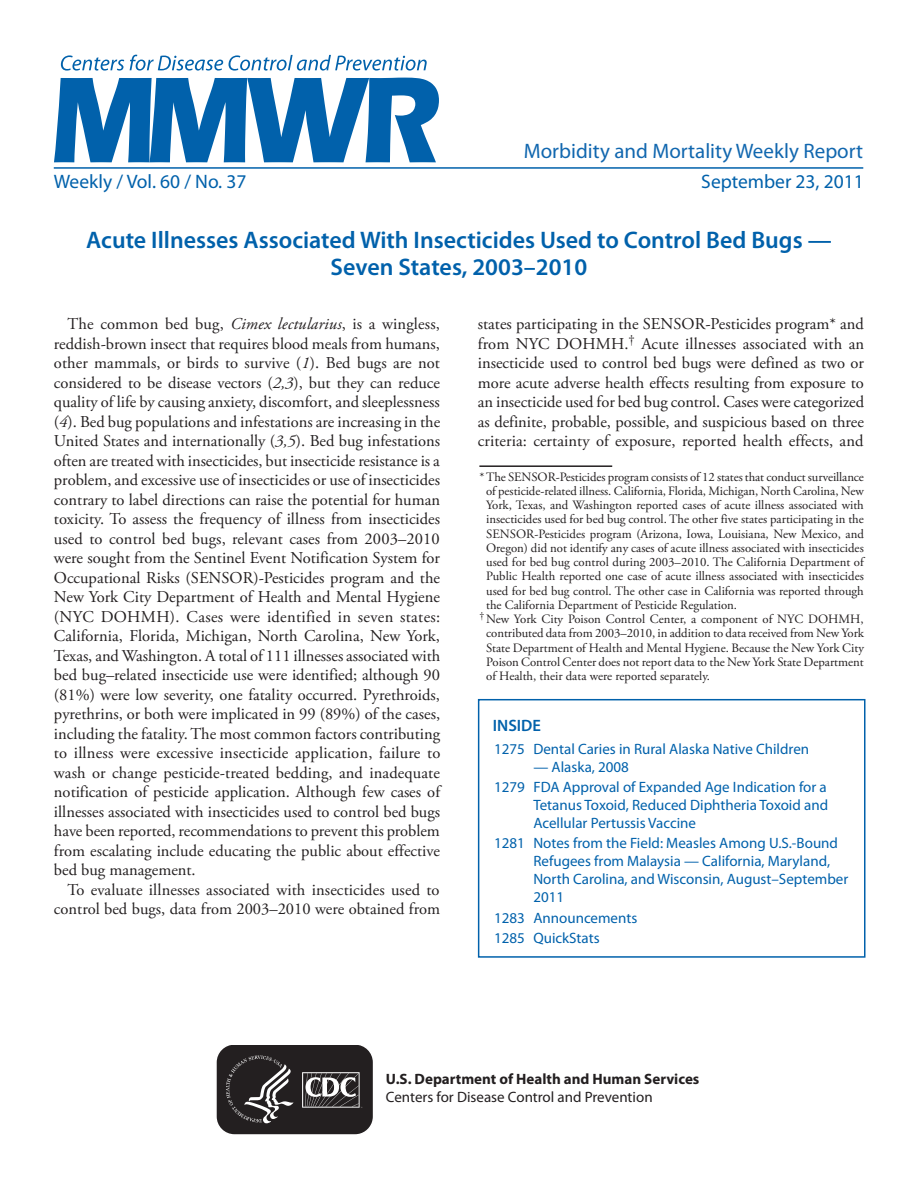
<style>
.page{position:relative;width:918px;height:1188px;background:#fff}
.page>*{position:absolute;margin:0;border:0;box-sizing:border-box;transform-origin:0 0}
.Headline{font:600 24px/27px "Myriad Pro";color:#0161ab;text-align:center}
.t1{font:21px "Myriad Pro";color:#1167af}
.Cover_Date_Vol{font:19.5px "Myriad Pro";color:#0161ab}
.Body_Text{font:16.5px/19.5px "Adobe Garamond Pro";color:#231f20;text-align:justify}
.INSIDE{font:600 16.5px "Myriad Pro";color:#0161ab}
.TOC_Headline_1000{font:15px/18px "Myriad Pro";color:#0161ab;text-align:justify}
.t2{font:700 15px/18px "Myriad Pro";color:#231f20}
.Footnote_w_Rule_TEX{font:12.75px/14.2px "Adobe Garamond Pro";color:#231f20;text-align:justify}
.Footnote_No_Rule_TE{font:12.75px/14.2px "Adobe Garamond Pro";color:#231f20;text-align:justify}
.s1{font-style:italic}
.s2{font-weight:400}
</style>
<div class="page">
<svg style="left:216px;top:1046px;width:157px;height:89px;background:#403d3e"></svg>
<hr style="left:54px;top:167px;width:809px;height:2px;background:#0161ab">
<svg style="left:54px;top:78px;width:385px;height:84px"></svg>
<svg style="left:61px;top:55px;width:366px;height:16px"></svg>
<div style="left:478px;top:699px;width:388px;height:259px;border:2px solid #0161ab"></div>
<hr style="left:479px;top:465px;width:133px;height:2px;background:#231f20">
<p class="t1" style="left:524px;top:138px;width:341px">Morbidity and Mortality Weekly Report</p>
<p class="Cover_Date_Vol" style="left:54px;top:169px;width:194px">Weekly / Vol. 60 / No. 37</p>
<p class="Cover_Date_Vol" style="left:701px;top:169px;width:164px">September 23, 2011</p>
<p class="Headline" style="left:86px;top:225px;width:747px">Acute Illnesses Associated With Insecticides Used to Control Bed Bugs —<br>Seven States, 2003–2010</p>
<p class="Body_Text" style="left:54px;top:315px;width:388px;text-indent:14px">The common bed bug, <span class="s1">Cimex lectularius</span>, is a wingless, reddish-brown insect that requires blood meals from humans, other mammals, or birds to survive (<span class="s1">1</span>). Bed bugs are not considered to be disease vectors (<span class="s1">2,3</span>), but they can reduce quality of life by causing anxiety, discomfort, and sleeplessness (<span class="s1">4</span>). Bed bug populations and infestations are increasing in the United States and internationally (<span class="s1">3,5</span>). Bed bug infestations often are treated with insecticides, but insecticide resistance is a problem, and excessive use of insecticides or use of insecticides contrary to label directions can raise the potential for human toxicity. To assess the frequency of illness from insecticides used to control bed bugs, relevant cases from 2003–2010 were sought from the Sentinel Event Notification System for Occupational Risks (SENSOR)-Pesticides program and the New York City Department of Health and Mental Hygiene (NYC DOHMH). Cases were identified in seven states:<br>California, Florida, Michigan, North Carolina, New York, Texas, and Washington. A total of 111 illnesses associated with bed bug–related insecticide use were identified; although 90 (81%) were low severity, one fatality occurred. Pyrethroids, pyrethrins, or both were implicated in 99 (89%) of the cases, including the fatality. The most common factors contributing to illness were excessive insecticide application, failure to wash or change pesticide-treated bedding, and inadequate notification of pesticide application. Although few cases of illnesses associated with insecticides used to control bed bugs have been reported, recommendations to prevent this problem from escalating include educating the public about effective bed bug management.</p>
<p class="Body_Text" style="left:54px;top:880px;width:388px;text-align:right">To evaluate illnesses associated with insecticides used to control bed bugs, data from 2003–2010 were obtained from</p>
<p class="Body_Text" style="left:478px;top:315px;width:388px">states participating in the SENSOR-Pesticides program* and from NYC DOHMH.<sup>†</sup> Acute illnesses associated with an insecticide used to control bed bugs were defined as two or more acute adverse health effects resulting from exposure to an insecticide used for bed bug control. Cases were categorized as definite, probable, possible, and suspicious based on three criteria: certainty of exposure, reported health effects, and</p>
<p class="Footnote_w_Rule_TEX" style="left:486px;top:470px;width:379px;text-indent:-7px">*The SENSOR-Pesticides program consists of 12 states that conduct surveillance of pesticide-related illness. California, Florida, Michigan, North Carolina, New York, Texas, and Washington reported cases of acute illness associated with insecticides used for bed bug control. The other five states participating in the SENSOR-Pesticides program (Arizona, Iowa, Louisiana, New Mexico, and Oregon) did not identify any cases of acute illness associated with insecticides used for bed bug control during 2003–2010. The California Department of Public Health reported one case of acute illness associated with insecticides used for bed bug control. The other case in California was reported through the California Department of Pesticide Regulation.</p>
<p class="Footnote_No_Rule_TE" style="left:486px;top:612px;width:379px;text-indent:-7px"><sup>†</sup> New York City Poison Control Center, a component of NYC DOHMH, contributed data from 2003–2010, in addition to data received from New York State Department of Health and Mental Hygiene. Because the New York City Poison Control Center does not report data to the New York State Department of Health, their data were reported separately.</p>
<p class="INSIDE" style="left:493px;top:715px;width:50px">INSIDE</p>
<p class="TOC_Headline_1000" style="left:494px;top:740px;width:317px">1275 Dental Caries in Rural Alaska Native Children</p>
<p class="TOC_Headline_1000" style="left:533px;top:758px;width:97px">— Alaska, 2008</p>
<p class="TOC_Headline_1000" style="left:533px;top:778px;width:296px;text-indent:-39px">1279 FDA Approval of Expanded Age Indication for a Tetanus Toxoid, Reduced Diphtheria Toxoid and Acellular Pertussis Vaccine</p>
<p class="TOC_Headline_1000" style="left:533px;top:834px;width:316px;text-align:left;text-indent:-39px">1281 Notes from the Field: Measles Among U.S.-Bound Refugees from Malaysia — California, Maryland, North Carolina, and Wisconsin, August–September 2011</p>
<p class="TOC_Headline_1000" style="left:494px;top:908px;width:145px">1283 Announcements</p>
<p class="TOC_Headline_1000" style="left:494px;top:928px;width:107px">1285 QuickStats</p>
<p class="t2" style="left:386px;top:1069px;width:315px">U.S. Department of Health and Human Services<br><span class="s2">Centers for Disease Control and Prevention</span></p>
</div>
